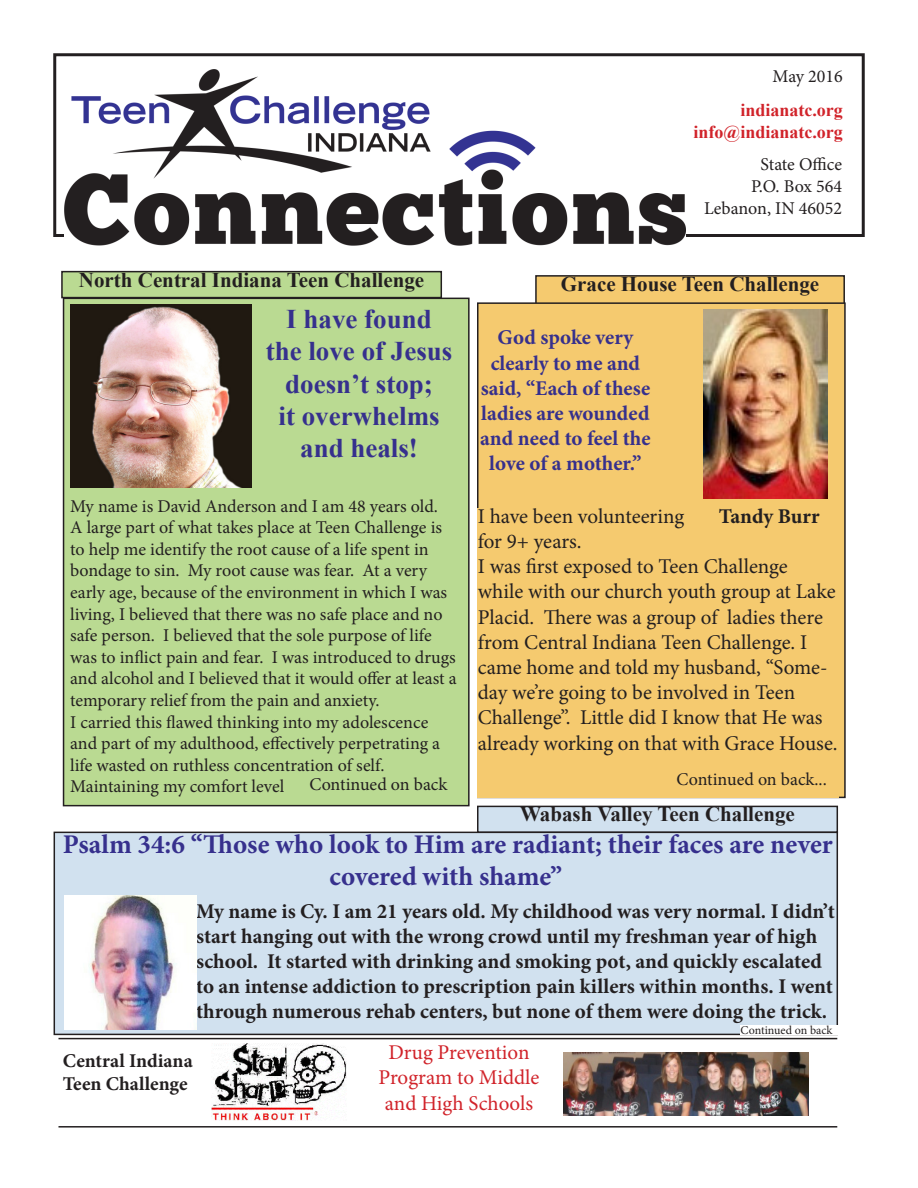
<style>
.page{position:relative;width:918px;height:1188px;background:#fff}
.page>*{position:absolute;margin:0;border:0;box-sizing:border-box;transform-origin:0 0}
.t1{font:700 27px/32.4px "Minion Pro";color:#36308d;text-align:center}
.t2{font:700 27px/32.4px "Times New Roman";color:#36308d;text-align:center}
.t3{font:700 21px/25.2px "Minion Pro";color:#231f20}
.t4{font:21px/25.2px "Minion Pro";letter-spacing:-.005em;color:#231f20}
.t5{font:700 21px/25.2px "Minion Pro";color:#36308d;text-align:center}
.t6{font:700 21px "Times New Roman";color:#231f20}
.t7{font:21px/25.2px "Minion Pro";color:#d1232a;text-align:center}
.t8{font:700 19.5px "Minion Pro";color:#231f20}
.t9{font:18px/21.6px "Minion Pro";color:#231f20}
.t10{font:700 18px "Times New Roman";color:#d1232a}
.t11{font:12px "Minion Pro";color:#231f20}
</style>
<div class="page">
<div style="left:64px;top:298px;width:405px;height:508px;background:#bada92"></div>
<div style="left:63px;top:298px;width:407px;height:508px;border:2px solid #231f20"></div>
<div style="left:53px;top:53px;width:812px;height:184px;border:3px solid #231f20"></div>
<div style="left:62px;top:272px;width:379px;height:26px;background:#bada92"></div>
<div style="left:61px;top:271px;width:381px;height:27px;border:2px solid #231f20"></div>
<div style="left:536px;top:276px;width:308px;height:28px;background:#f5ca6f"></div>
<div style="left:535px;top:275px;width:310px;height:30px;border:2px solid #231f20"></div>
<div style="left:478px;top:806px;width:359px;height:26px;background:#d1e1ef"></div>
<div style="left:477px;top:806px;width:361px;height:27px;border:2px solid #231f20"></div>
<img style="left:64px;top:69px;width:622px;height:177px">
<div style="left:54px;top:832px;width:783px;height:202px;background:#d1e1ef"></div>
<div style="left:54px;top:832px;width:784px;height:203px;border:2px solid #231f20"></div>
<div style="left:741px;top:1025px;width:98px;height:9px;background:#fff"></div>
<img style="left:70px;top:304px;width:182px;height:184px">
<div style="left:478px;top:303px;width:367px;height:494px;background:#f5ca6f"></div>
<div style="left:477px;top:302px;width:369px;height:496px;border:2px solid #231f20"></div>
<img style="left:703px;top:310px;width:125px;height:189px">
<div style="left:478px;top:508px;width:361px;height:289px;background:#f5ca6f"></div>
<img style="left:64px;top:895px;width:132px;height:135px">
<img style="left:212px;top:1044px;width:134px;height:76px">
<img style="left:563px;top:1052px;width:245px;height:63px">
<hr style="left:58px;top:1038px;width:779px;height:1px;background:#231f20">
<hr style="left:58px;top:1126px;width:779px;height:2px;background:#231f20">
<p class="t9" style="left:773px;top:66px;width:72px">May 2016</p>
<p class="t10" style="left:740px;top:97px;width:104px">indianatc.org</p>
<p class="t10" style="left:694px;top:119px;width:151px">info@indianatc.org</p>
<p class="t9" style="left:760px;top:154px;width:83px">State Office</p>
<p class="t9" style="left:751px;top:176px;width:92px">P.O. Box 564</p>
<p class="t9" style="left:704px;top:197px;width:139px">Lebanon, IN 46052</p>
<p class="t6" style="left:79px;top:264px;width:347px">North Central Indiana Teen Challenge</p>
<p class="t6" style="left:561px;top:269px;width:260px">Grace House Teen Challenge</p>
<p class="t2" style="left:266px;top:302px;width:188px">I have found the love of Jesus doesn’t stop;</p>
<p class="t2" style="left:278px;top:399px;width:163px">it overwhelms and heals!</p>
<p class="t5" style="left:480px;top:325px;width:172px">God spoke very clearly to me and said, “Each of these ladies are wounded and need to feel the love of a mother.”</p>
<p class="t4" style="left:478px;top:504px;width:208px">I have been volunteering for 9+ years.</p>
<p class="t4" style="left:478px;top:554px;width:361px">I was first exposed to Teen Challenge while with our church youth group at Lake Placid. There was a group of ladies there from Central Indiana Teen Challenge. I came home and told my husband, “Some&shy;day we’re going to be involved in Teen Challenge”. Little did I know that He was already working on that with Grace House.</p>
<p class="t9" style="left:70px;top:495px;width:388px">My name is David Anderson and I am 48 years old.<br>A large part of what takes place at Teen Challenge is to help me identify the root cause of a life spent in bondage to sin. My root cause was fear. At a very early age, because of the environment in which I was living, I believed that there was no safe place and no safe person. I believed that the sole purpose of life was to inflict pain and fear. I was introduced to drugs and alcohol and I believed that it would offer at least a temporary relief from the pain and anxiety.</p>
<p class="t9" style="left:70px;top:711px;width:372px">I carried this flawed thinking into my adolescence and part of my adulthood, effectively perpetrating a life wasted on ruthless concentration of self.</p>
<p class="t9" style="left:70px;top:776px;width:216px">Maintaining my comfort level</p>
<p class="t3" style="left:719px;top:503px;width:102px">Tandy Burr</p>
<p class="t9" style="left:309px;top:773px;width:139px">Continued on back</p>
<p class="t9" style="left:676px;top:768px;width:152px">Continued on back...</p>
<p class="t6" style="left:520px;top:799px;width:276px">Wabash Valley Teen Challenge</p>
<p class="t1" style="left:63px;top:828px;width:771px">Psalm 34:6 “Those who look to Him are radiant; their faces are never covered with shame”</p>
<p class="t3" style="left:196px;top:898px;width:640px">My name is Cy. I am 21 years old. My childhood was very normal. I didn’t start hanging out with the wrong crowd until my freshman year of high school. It started with drinking and smoking pot, and quickly escalated to an intense addiction to prescription pain killers within months. I went through numerous rehab centers, but none of them were doing the trick.</p>
<p class="t11" style="left:741px;top:1022px;width:93px">Continued on back</p>
<p class="t8" style="left:63px;top:1047px;width:131px">Central Indiana</p>
<p class="t8" style="left:63px;top:1070px;width:126px">Teen Challenge</p>
<p class="t7" style="left:388px;top:1040px;width:143px">Drug Prevention</p>
<p class="t7" style="left:378px;top:1065px;width:163px">Program to Middle and High Schools</p>
</div>
